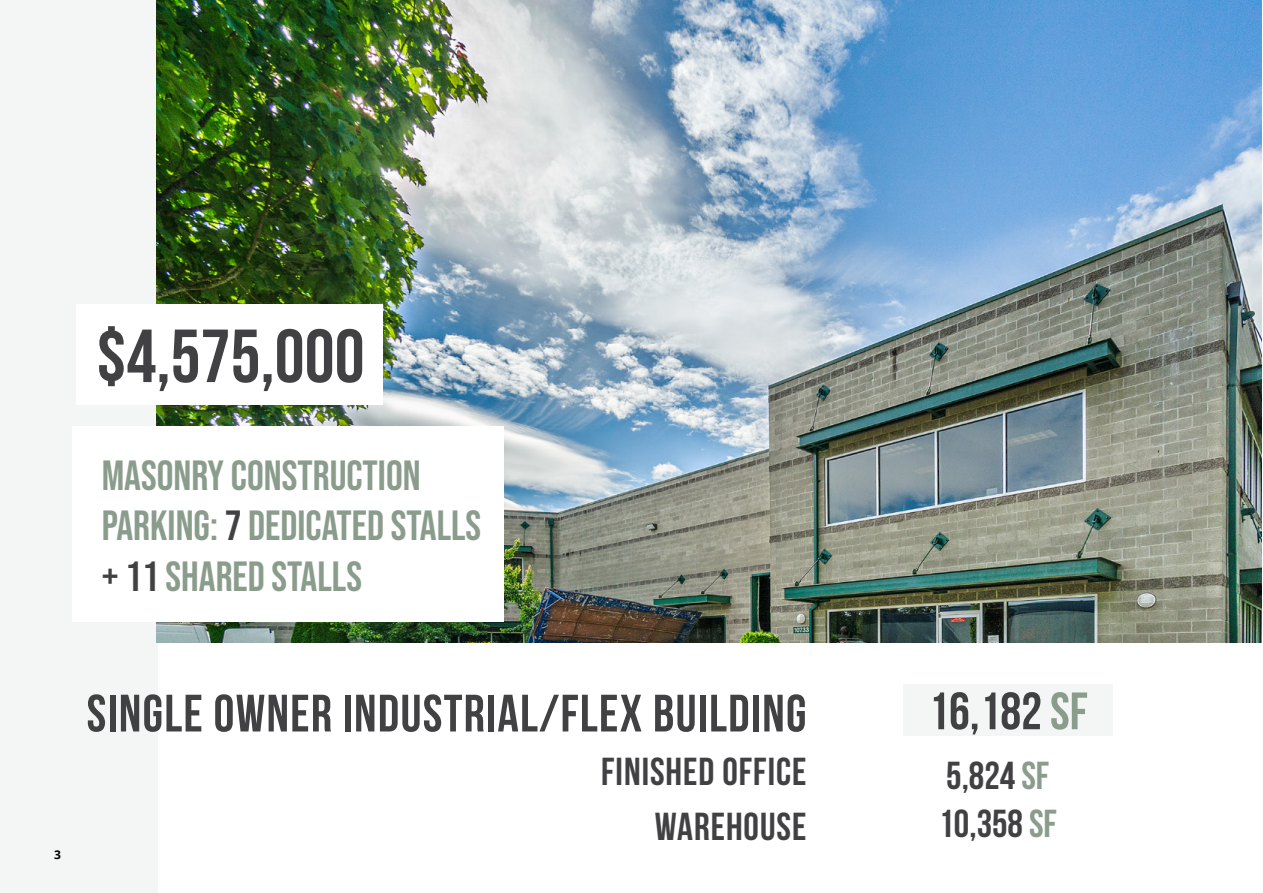
<style>
.page{position:relative;width:1263px;height:893px;background:#fff}
.page>*{position:absolute;margin:0;border:0;box-sizing:border-box;transform-origin:0 0}
.t1{font:75px "Bebas Neue";color:#414042}
.t2{font:700 52.5px "Bebas Neue";letter-spacing:.025em;color:#414042}
.t3{font:42px/50.4px "Bebas Neue";color:#8a9c8c}
.t4{font:700 39px/54px "Bebas Neue";letter-spacing:.025em;color:#414042;text-align:right}
.t5{font:700 12px "Open Sans";color:#000}
.s1{color:#414042}
.s2{color:#8a9c8c}
</style>
<div class="page">
<div style="left:0;top:0;width:158px;height:893px;background:#f4f6f5"></div>
<img style="left:156px;top:0;width:1105px;height:643px">
<div style="left:72px;top:426px;width:431px;height:196px;background:#fff"></div>
<div style="left:76px;top:304px;width:306px;height:100px;background:#fff"></div>
<div style="left:903px;top:684px;width:210px;height:51px;background:#f4f6f5"></div>
<h1 class="t1" style="left:96px;top:314px;width:270px">$4,575,000</h1>
<p class="t3" style="left:102px;top:450px;width:381px">MASONRY CONSTRUCTION<br>PARKING: <span class="s1">7</span> DEDICATED STALLS <span class="s1">+ 11</span> SHARED STALLS</p>
<p class="t5" style="left:54px;top:846px;width:8px">3</p>
<p class="t2" style="left:87px;top:684px;width:721px">SINGLE OWNER INDUSTRIAL/FLEX BUILDING</p>
<p class="t4" style="left:601px;top:744px;width:207px">FINISHED OFFICE<br>WAREHOUSE</p>
<p class="t2" style="left:928px;top:682px;width:161px">16,182<span class="s2">SF</span></p>
<p class="t4" style="left:946px;top:748px;width:105px">5,824<span class="s2">SF</span></p>
<p class="t4" style="left:938px;top:796px;width:120px">10,358<span class="s2">SF</span></p>
</div>
